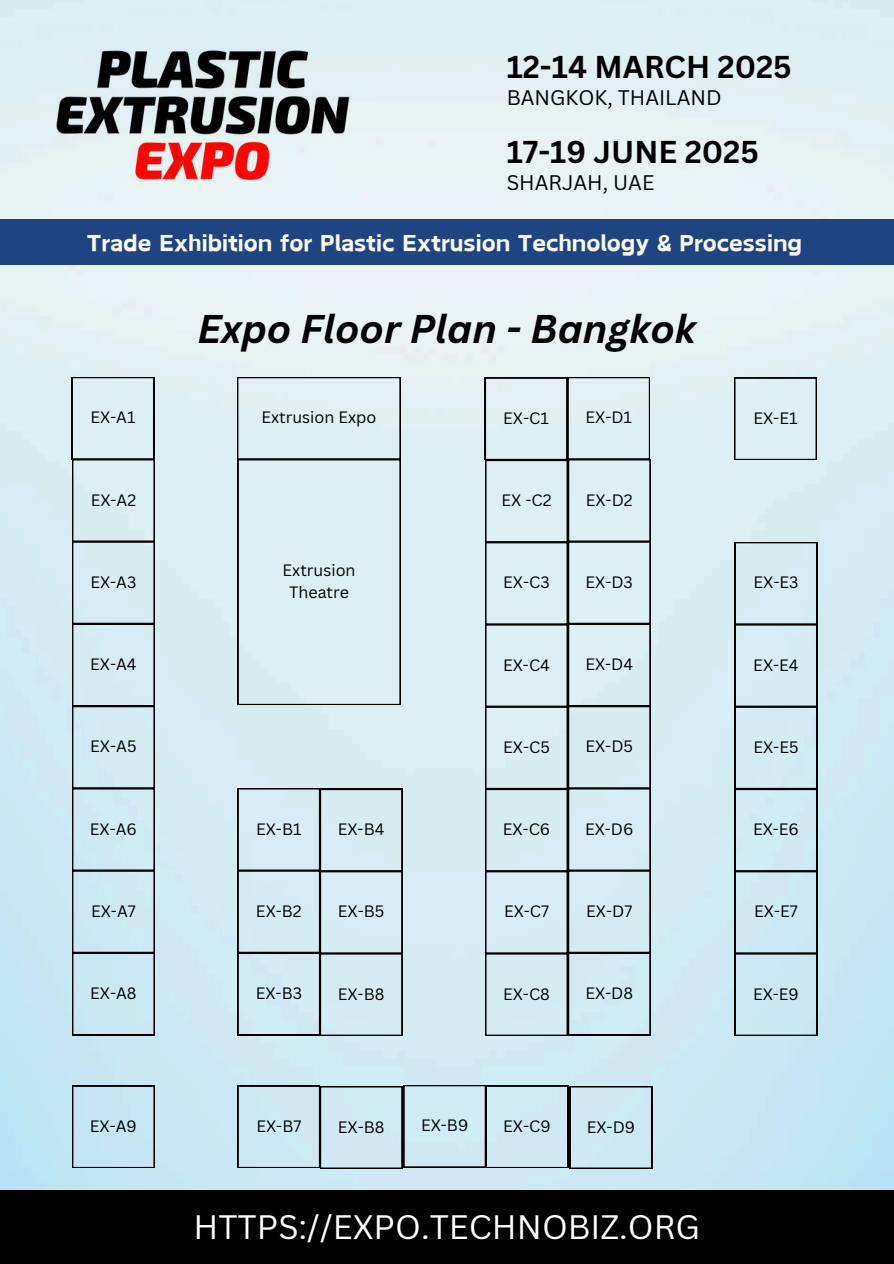
<style>
.page{position:relative;width:894px;height:1264px;background:#fff}
.page>*{position:absolute;margin:0;border:0;box-sizing:border-box;transform-origin:0 0}
.t1{font:italic 700 39px "Canva Sans";color:#000}
.t2{font:33px "Canva Sans";color:#fff}
.t3{font:700 30.75px "Canva Sans";color:#000}
.t4{font:700 21.9px "Canva Acid";color:#f8f7e9}
.t5{font:20.55px "Canva Sans";color:#000}
.t6{font:16.05px/21.3px "Canva Sans";color:#000;text-align:center}
</style>
<div class="page">
<img style="left:0;top:0;width:893px;height:1190px">
<img style="left:47px;top:36px;width:310px;height:159px">
<div style="left:0;top:1190px;width:893px;height:73px;background:#000"></div>
<div style="left:0;top:219px;width:893px;height:46px;background:#1e4582"></div>
<svg style="left:72px;top:377px;width:82px;height:658px;background:#c8dfe6"></svg>
<div style="left:237px;top:377px;width:163px;height:327px;background:#dbeff4"></div>
<svg style="left:238px;top:788px;width:164px;height:247px;background:#c9dfe6"></svg>
<svg style="left:485px;top:377px;width:165px;height:658px;background:#ccdfe4"></svg>
<svg style="left:734px;top:378px;width:82px;height:82px;background:#d1e3e8"></svg>
<div style="left:734px;top:542px;width:82px;height:493px;background:#d0ecf4"></div>
<svg style="left:72px;top:1085px;width:82px;height:82px;background:#badae7"></svg>
<svg style="left:238px;top:1085px;width:413px;height:83px;background:#c2dae3"></svg>
<h3 class="t3" style="left:506px;top:45px;width:286px">12-14 MARCH 2025</h3>
<p class="t5" style="left:506px;top:83px;width:217px">BANGKOK, THAILAND</p>
<h3 class="t3" style="left:506px;top:130px;width:253px">17-19 JUNE 2025</h3>
<p class="t5" style="left:506px;top:168px;width:149px">SHARJAH, UAE</p>
<h3 class="t4" style="left:87px;top:231px;width:716px">Trade Exhibition for Plastic Extrusion Technology &amp; Processing</h3>
<h1 class="t1" style="left:197px;top:301px;width:499px">Expo Floor Plan - Bangkok</h1>
<p class="t6" style="left:90px;top:406px;width:47px">EX-A1</p>
<p class="t6" style="left:261px;top:406px;width:116px">Extrusion Expo</p>
<p class="t6" style="left:503px;top:407px;width:47px">EX-C1</p>
<p class="t6" style="left:585px;top:406px;width:48px">EX-D1</p>
<p class="t6" style="left:753px;top:407px;width:46px">EX-E1</p>
<p class="t6" style="left:91px;top:488px;width:47px">EX-A2</p>
<p class="t6" style="left:501px;top:489px;width:51px">EX -C2</p>
<p class="t6" style="left:585px;top:488px;width:48px">EX-D2</p>
<p class="t6" style="left:90px;top:571px;width:47px">EX-A3</p>
<p class="t6" style="left:282px;top:559px;width:74px">Extrusion<br>Theatre</p>
<p class="t6" style="left:503px;top:571px;width:48px">EX-C3</p>
<p class="t6" style="left:585px;top:571px;width:49px">EX-D3</p>
<p class="t6" style="left:753px;top:571px;width:46px">EX-E3</p>
<p class="t6" style="left:90px;top:653px;width:48px">EX-A4</p>
<p class="t6" style="left:503px;top:653px;width:48px">EX-C4</p>
<p class="t6" style="left:585px;top:653px;width:49px">EX-D4</p>
<p class="t6" style="left:753px;top:653px;width:47px">EX-E4</p>
<p class="t6" style="left:90px;top:735px;width:48px">EX-A5</p>
<p class="t6" style="left:503px;top:736px;width:48px">EX-C5</p>
<p class="t6" style="left:585px;top:735px;width:49px">EX-D5</p>
<p class="t6" style="left:753px;top:736px;width:47px">EX-E5</p>
<p class="t6" style="left:90px;top:817px;width:48px">EX-A6</p>
<p class="t6" style="left:256px;top:817px;width:47px">EX-B1</p>
<p class="t6" style="left:338px;top:818px;width:48px">EX-B4</p>
<p class="t6" style="left:502px;top:818px;width:49px">EX-C6</p>
<p class="t6" style="left:585px;top:817px;width:50px">EX-D6</p>
<p class="t6" style="left:752px;top:818px;width:47px">EX-E6</p>
<p class="t6" style="left:91px;top:899px;width:46px">EX-A7</p>
<p class="t6" style="left:256px;top:899px;width:47px">EX-B2</p>
<p class="t6" style="left:338px;top:900px;width:48px">EX-B5</p>
<p class="t6" style="left:504px;top:900px;width:47px">EX-C7</p>
<p class="t6" style="left:586px;top:899px;width:47px">EX-D7</p>
<p class="t6" style="left:754px;top:900px;width:45px">EX-E7</p>
<p class="t6" style="left:90px;top:982px;width:48px">EX-A8</p>
<p class="t6" style="left:256px;top:982px;width:48px">EX-B3</p>
<p class="t6" style="left:338px;top:982px;width:48px">EX-B8</p>
<p class="t6" style="left:503px;top:982px;width:48px">EX-C8</p>
<p class="t6" style="left:585px;top:982px;width:49px">EX-D8</p>
<p class="t6" style="left:752px;top:982px;width:47px">EX-E9</p>
<p class="t6" style="left:90px;top:1115px;width:48px">EX-A9</p>
<p class="t6" style="left:256px;top:1115px;width:46px">EX-B7</p>
<p class="t6" style="left:338px;top:1115px;width:48px">EX-B8</p>
<p class="t6" style="left:421px;top:1114px;width:49px">EX-B9</p>
<p class="t6" style="left:503px;top:1115px;width:49px">EX-C9</p>
<p class="t6" style="left:586px;top:1115px;width:50px">EX-D9</p>
<h2 class="t2" style="left:193px;top:1203px;width:508px">HTTPS://EXPO.TECHNOBIZ.ORG</h2>
</div>
